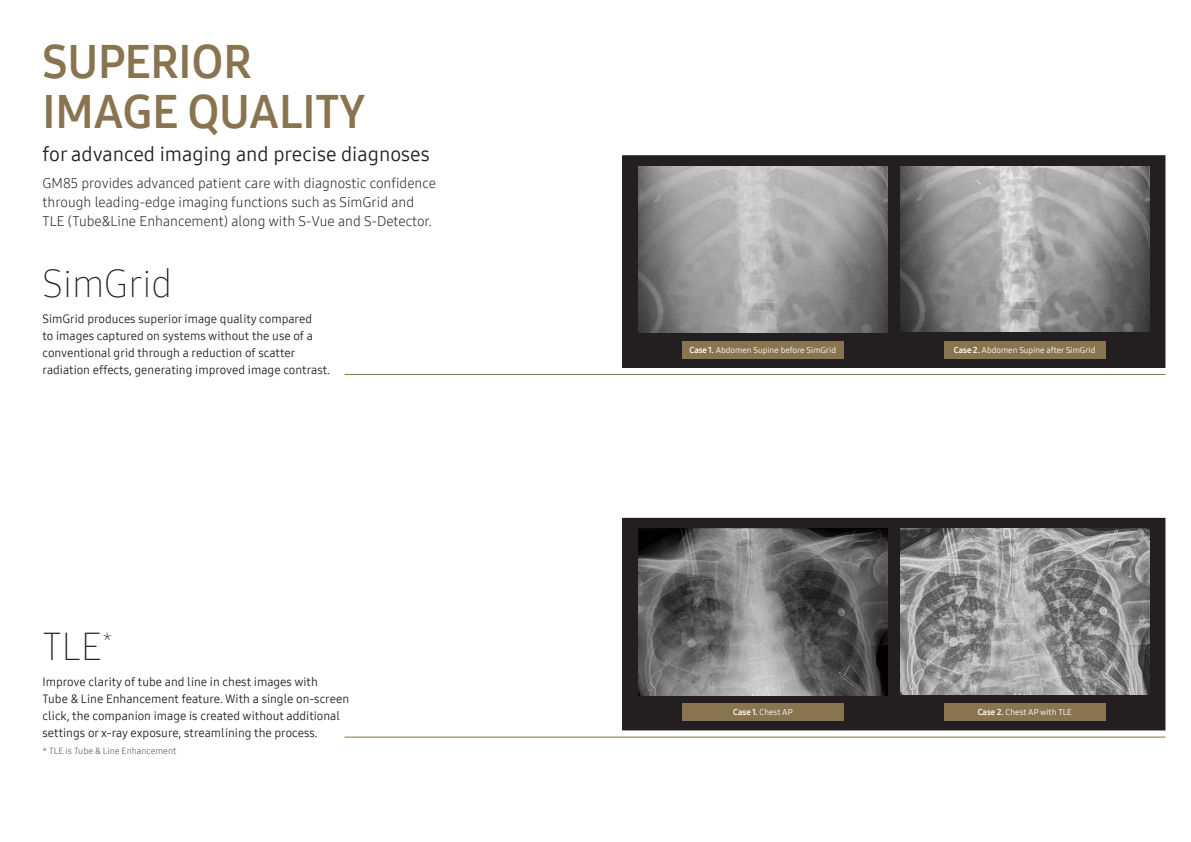
<style>
.page{position:relative;width:1191px;height:842px;background:#fff}
.page>*{position:absolute;margin:0;border:0;box-sizing:border-box;transform-origin:0 0}
.t1{font:46px "Samsung One 700";letter-spacing:-.005em;color:#897450}
.t2{font:38px "Samsung One 200";color:#231f20}
.t3{font:20px "Samsung One 400";color:#231f20}
.t4{font:14px "Samsung One 300";color:#231f20}
.t5{font:12px "Samsung One 400";color:#231f20}
.t6{font:9px "Samsung One 400";color:#6c6d70}
.t7{font:8.4px "Samsung One 400";color:#fff}
.s1{font-family:"Samsung One 700"}
</style>
<div class="page">
<div style="left:623px;top:156px;width:542px;height:211px;background:#231f20"></div>
<div style="left:622px;top:155px;width:543px;height:213px;border:1px solid #231f20"></div>
<div style="left:623px;top:518px;width:542px;height:212px;background:#231f20"></div>
<img style="left:900px;top:166px;width:249px;height:166px">
<img style="left:900px;top:529px;width:249px;height:165px">
<div style="left:944px;top:341px;width:161px;height:17px;background:#897450"></div>
<div style="left:944px;top:704px;width:161px;height:17px;background:#897450"></div>
<img style="left:638px;top:166px;width:249px;height:166px">
<img style="left:638px;top:529px;width:249px;height:166px">
<hr style="left:344px;top:374px;width:821px;height:1px;background:#897450">
<hr style="left:344px;top:737px;width:821px;height:1px;background:#897450">
<div style="left:682px;top:341px;width:161px;height:17px;background:#897450"></div>
<div style="left:682px;top:704px;width:161px;height:17px;background:#897450"></div>
<p class="t1" style="left:43px;top:31px;width:211px">SUPERIOR</p>
<p class="t1" style="left:43px;top:81px;width:324px">IMAGE QUALITY</p>
<p class="t3" style="left:43px;top:140px;width:389px">for advanced imaging and precise diagnoses</p>
<p class="t4" style="left:43px;top:174px;width:395px">GM85 provides advanced patient care with diagnostic confidence</p>
<p class="t4" style="left:43px;top:193px;width:373px">through leading-edge imaging functions such as SimGrid and</p>
<p class="t4" style="left:43px;top:212px;width:391px">TLE (Tube&amp;Line Enhancement) along with S-Vue and S-Detector.</p>
<p class="t2" style="left:43px;top:258px;width:131px">SimGrid</p>
<p class="t5" style="left:43px;top:311px;width:271px">SimGrid produces superior image quality compared</p>
<p class="t5" style="left:43px;top:328px;width:272px">to images captured on systems without the use of a</p>
<p class="t5" style="left:43px;top:345px;width:254px">conventional grid through a reduction of scatter</p>
<p class="t5" style="left:43px;top:362px;width:289px">radiation effects, generating improved image contrast.</p>
<p class="t2" style="left:43px;top:621px;width:71px">TLE<sup>*</sup></p>
<p class="t5" style="left:43px;top:674px;width:277px">Improve clarity of tube and line in chest images with</p>
<p class="t5" style="left:43px;top:691px;width:308px">Tube &amp; Line Enhancement feature. With a single on-screen</p>
<p class="t5" style="left:43px;top:708px;width:299px">click, the companion image is created without additional</p>
<p class="t5" style="left:43px;top:725px;width:277px">settings or x-ray exposure, streamlining the process.</p>
<p class="t6" style="left:43px;top:745px;width:135px">* TLE is Tube &amp; Line Enhancement</p>
<p class="t7" style="left:689px;top:344px;width:148px"><span class="s1">Case 1.</span> Abdomen Supine before SimGrid</p>
<p class="t7" style="left:954px;top:344px;width:143px"><span class="s1">Case 2.</span> Abdomen Supine after SimGrid</p>
<p class="t7" style="left:733px;top:707px;width:61px"><span class="s1">Case 1.</span> Chest AP</p>
<p class="t7" style="left:977px;top:707px;width:95px"><span class="s1">Case 2.</span> Chest AP with TLE</p>
</div>
